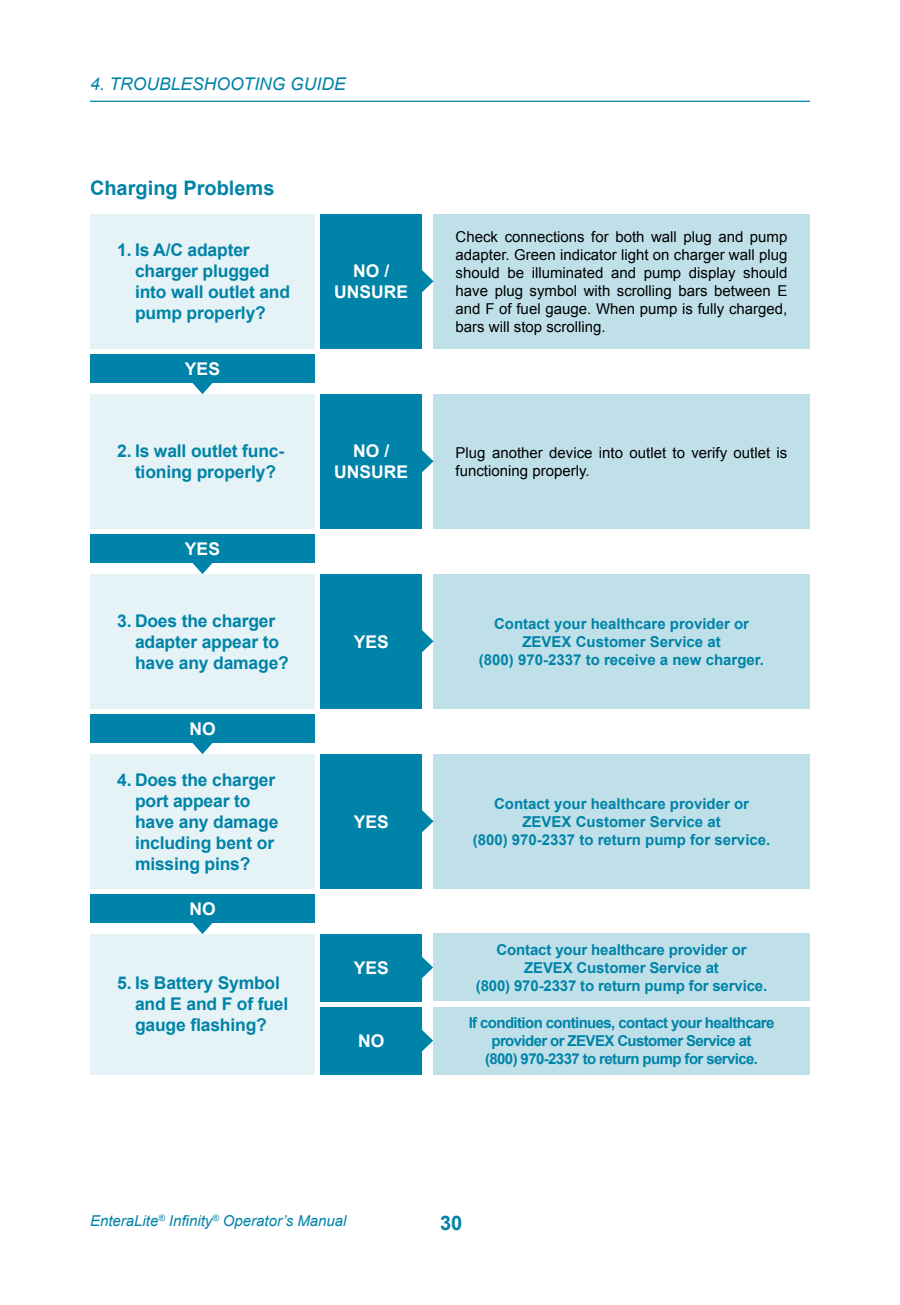
<style>
.page{position:relative;width:900px;height:1305px;background:#fff}
.page>*{position:absolute;margin:0;border:0;box-sizing:border-box;transform-origin:0 0}
.t1{font:700 20px "Arial";color:#0083a8}
.t2{font:700 17.5px/21px "Arial";letter-spacing:-.01em;color:#0083a8}
.t3{font:700 17.5px/21px "Arial";color:#fff;text-align:center}
.t4{font:italic 17.5px "Arial";color:#0083a8}
.t5{font:15px/18px "Arial";color:#000;text-align:justify}
.t6{font:700 15px/18px "Arial";letter-spacing:-.01em;color:#0083a8;text-align:center}
.t7{font:700 15px/18px "Arial";letter-spacing:-.04em;color:#0083a8;text-align:center}
.t8{font:italic 15px "Arial";color:#0083a8}
</style>
<div class="page">
<hr style="left:90px;top:101px;width:720px;height:1px;background:#0083a8">
<div style="left:90px;top:214px;width:225px;height:135px;background:#e5f3f6"></div>
<div style="left:433px;top:214px;width:377px;height:135px;background:#bfe0e9"></div>
<div style="left:321px;top:214px;width:101px;height:135px;background:#0083a8"></div>
<svg style="left:422px;top:270px;width:12px;height:22px"></svg>
<div style="left:90px;top:354px;width:225px;height:28px;background:#0083a8"></div>
<svg style="left:191px;top:382px;width:23px;height:12px"></svg>
<div style="left:90px;top:394px;width:225px;height:135px;background:#e5f3f6"></div>
<div style="left:433px;top:394px;width:377px;height:135px;background:#bfe0e9"></div>
<div style="left:321px;top:394px;width:101px;height:135px;background:#0083a8"></div>
<svg style="left:422px;top:450px;width:12px;height:22px"></svg>
<div style="left:90px;top:534px;width:225px;height:28px;background:#0083a8"></div>
<svg style="left:191px;top:562px;width:23px;height:12px"></svg>
<div style="left:90px;top:574px;width:225px;height:135px;background:#e5f3f6"></div>
<div style="left:433px;top:574px;width:377px;height:135px;background:#bfe0e9"></div>
<div style="left:321px;top:574px;width:101px;height:135px;background:#0083a8"></div>
<svg style="left:422px;top:630px;width:12px;height:22px"></svg>
<div style="left:90px;top:714px;width:225px;height:28px;background:#0083a8"></div>
<svg style="left:191px;top:742px;width:23px;height:12px"></svg>
<div style="left:90px;top:754px;width:225px;height:135px;background:#e5f3f6"></div>
<div style="left:433px;top:754px;width:377px;height:135px;background:#bfe0e9"></div>
<div style="left:321px;top:754px;width:101px;height:135px;background:#0083a8"></div>
<svg style="left:422px;top:810px;width:12px;height:22px"></svg>
<div style="left:90px;top:894px;width:225px;height:28px;background:#0083a8"></div>
<svg style="left:191px;top:922px;width:23px;height:12px"></svg>
<div style="left:90px;top:934px;width:225px;height:140px;background:#e5f3f6"></div>
<div style="left:321px;top:934px;width:101px;height:67px;background:#0083a8"></div>
<svg style="left:422px;top:957px;width:11px;height:21px"></svg>
<div style="left:433px;top:934px;width:377px;height:67px;background:#bfe0e9"></div>
<div style="left:321px;top:1007px;width:101px;height:67px;background:#0083a8"></div>
<svg style="left:422px;top:1030px;width:11px;height:22px"></svg>
<div style="left:433px;top:1007px;width:377px;height:67px;background:#bfe0e9"></div>
<p class="t4" style="left:90px;top:73px;width:257px">4. TROUBLESHOOTING GUIDE</p>
<h1 class="t1" style="left:90px;top:174px;width:186px">Charging Problems</h1>
<p class="t2" style="left:135px;top:240px;width:157px;text-indent:-18px">1. Is A/C adapter charger plugged into wall outlet and pump properly?</p>
<p class="t3" style="left:185px;top:360px;width:37px">YES</p>
<p class="t3" style="left:334px;top:262px;width:75px">NO /<br>UNSURE</p>
<p class="t5" style="left:456px;top:228px;width:333px">Check connections for both wall plug and pump adapter. Green indicator light on charger wall plug should be illuminated and pump display should have plug symbol with scrolling bars between E and F of fuel gauge. When pump is fully charged, bars will stop scrolling.</p>
<p class="t2" style="left:117px;top:441px;width:169px;text-align:center">2. Is wall outlet func&shy;tioning properly?</p>
<p class="t5" style="left:456px;top:444px;width:333px">Plug another device into outlet to verify outlet is functioning properly.</p>
<p class="t3" style="left:334px;top:442px;width:75px">NO /<br>UNSURE</p>
<p class="t3" style="left:185px;top:540px;width:37px">YES</p>
<p class="t2" style="left:135px;top:611px;width:155px;text-indent:-18px">3. Does the charger adapter appear to have any damage?</p>
<p class="t6" style="left:479px;top:615px;width:287px">Contact your healthcare provider or<br>ZEVEX Customer Service at<br>(800) 970-2337 to receive a new charger.</p>
<p class="t3" style="left:354px;top:633px;width:37px">YES</p>
<p class="t3" style="left:189px;top:720px;width:28px">NO</p>
<p class="t2" style="left:135px;top:770px;width:145px;text-indent:-18px">4. Does the charger port appear to have any damage including bent or missing pins?</p>
<p class="t3" style="left:189px;top:900px;width:28px">NO</p>
<p class="t2" style="left:135px;top:973px;width:155px;text-indent:-18px">5. Is Battery Symbol and E and F of fuel gauge flashing?</p>
<p class="t3" style="left:354px;top:813px;width:37px">YES</p>
<p class="t3" style="left:354px;top:959px;width:37px">YES</p>
<p class="t3" style="left:358px;top:1032px;width:28px">NO</p>
<p class="t6" style="left:473px;top:795px;width:299px">Contact your healthcare provider or<br>ZEVEX Customer Service at<br>(800) 970-2337 to return pump for service.</p>
<p class="t6" style="left:476px;top:941px;width:293px">Contact your healthcare provider or<br>ZEVEX Customer Service at<br>(800) 970-2337 to return pump for service.</p>
<p class="t7" style="left:469px;top:1014px;width:307px">If condition continues, contact your healthcare provider or ZEVEX Customer Service at<br>(800) 970-2337 to return pump for service.</p>
<p class="t8" style="left:90px;top:1215px;width:258px">EnteraLite<sup>®</sup> Infinity<sup>®</sup> Operator’s Manual</p>
<h1 class="t1" style="left:440px;top:1215px;width:24px">30</h1>
</div>
